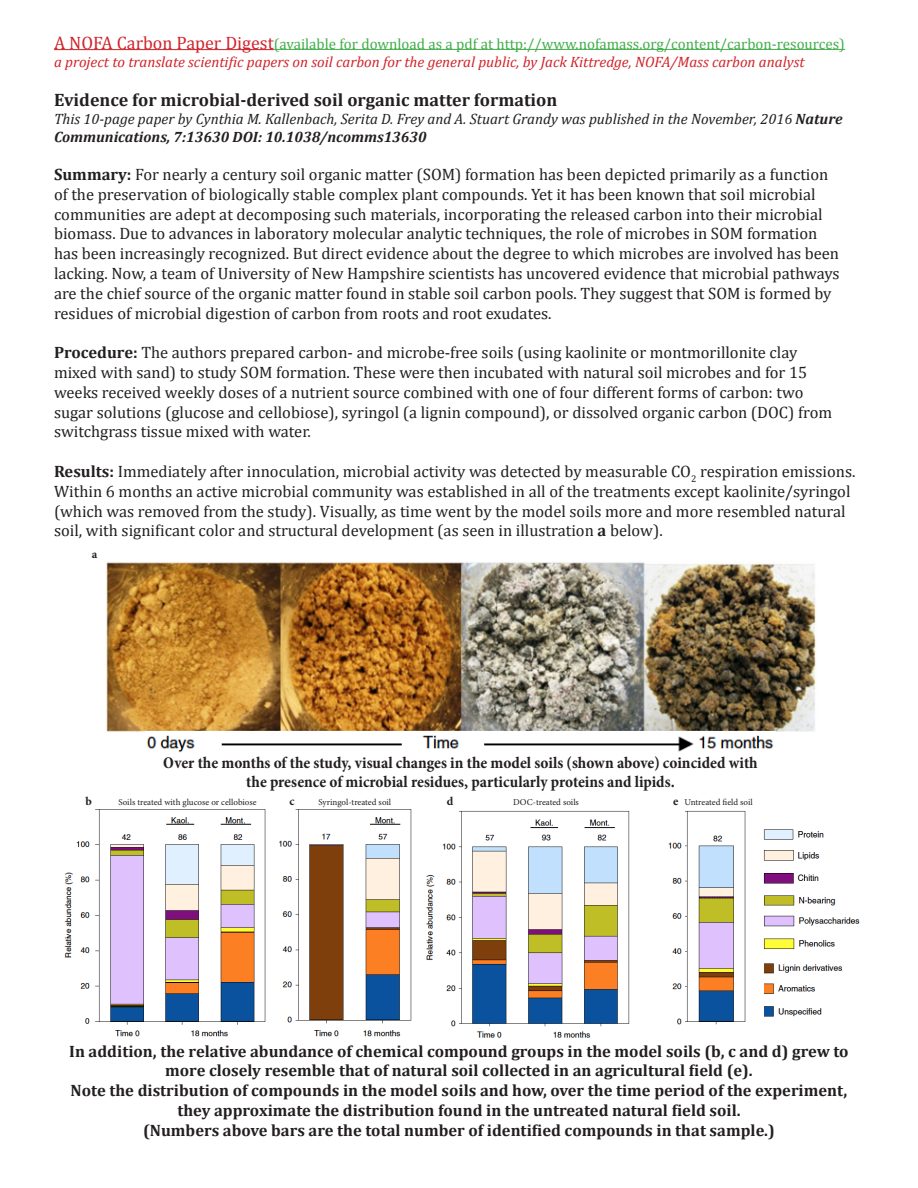
<style>
.page{position:relative;width:918px;height:1188px;background:#fff}
.page>*{position:absolute;margin:0;border:0;box-sizing:border-box;transform-origin:0 0}
.t1{font:700 18px "Cambria";color:#231f20}
.t2{font:16.5px/19.8px "Cambria";color:#231f20}
.t3{font:700 16.5px/19.8px "Cambria";color:#231f20;text-align:center}
.t4{font:700 condensed 16.5px "Minion Pro";color:#231f20}
.t5{font:italic 15px/18px "Cambria";color:#231f20}
.t6{font:italic 15px "Cambria";color:#d1232a}
.t7{font:15px "Cambria";color:#40ae49}
.t8{font:700 12px "Minion Pro";color:#231f20}
.t9{font:9px "Minion Pro";color:#231f20}
.s1{font-size:18px;color:#d1232a}
.s2{font-weight:700}
.s3{font-weight:700;font-size:12px}
</style>
<div class="page">
<hr style="left:54px;top:49px;width:220px;height:1px;background:#d1232a">
<hr style="left:274px;top:49px;width:571px;height:1px;background:#40ae49">
<img style="left:106px;top:562px;width:710px;height:169px">
<img style="left:146px;top:735px;width:628px;height:18px">
<img style="left:64px;top:809px;width:348px;height:228px">
<img style="left:426px;top:810px;width:320px;height:228px">
<img style="left:763px;top:829px;width:61px;height:55px">
<img style="left:764px;top:895px;width:96px;height:54px">
<img style="left:764px;top:963px;width:79px;height:54px">
<p class="t7" style="left:54px;top:35px;width:792px"><span class="s1">A NOFA Carbon Paper Digest</span>(available for download as a pdf at http://www.nofamass.org/content/carbon-resources)</p>
<p class="t6" style="left:54px;top:52px;width:752px">a project to translate scientific papers on soil carbon for the general public, by Jack Kittredge, NOFA/Mass carbon analyst</p>
<p class="t1" style="left:54px;top:89px;width:505px">Evidence for microbial-derived soil organic matter formation</p>
<p class="t5" style="left:54px;top:110px;width:790px">This 10-page paper by Cynthia M. Kallenbach, Serita D. Frey and A. Stuart Grandy was published in the November, 2016 <span class="s2">Nature<br>Communications, 7:13630 DOI: 10.1038/ncomms13630</span></p>
<p class="t2" style="left:54px;top:164px;width:787px"><span class="s2">Summary:</span> For nearly a century soil organic matter (SOM) formation has been depicted primarily as a function of the preservation of biologically stable complex plant compounds. Yet it has been known that soil microbial communities are adept at decomposing such materials, incorporating the released carbon into their microbial biomass. Due to advances in laboratory molecular analytic techniques, the role of microbes in SOM formation has been increasingly recognized. But direct evidence about the degree to which microbes are involved has been lacking. Now, a team of University of New Hampshire scientists has uncovered evidence that microbial pathways are the chief source of the organic matter found in stable soil carbon pools. They suggest that SOM is formed by residues of microbial digestion of carbon from roots and root exudates.</p>
<p class="t2" style="left:54px;top:343px;width:780px"><span class="s2">Procedure:</span> The authors prepared carbon- and microbe-free soils (using kaolinite or montmorillonite clay mixed with sand) to study SOM formation. These were then incubated with natural soil microbes and for 15 weeks received weekly doses of a nutrient source combined with one of four different forms of carbon: two sugar solutions (glucose and cellobiose), syringol (a lignin compound), or dissolved organic carbon (DOC) from switchgrass tissue mixed with water.</p>
<p class="t2" style="left:54px;top:461px;width:803px"><span class="s2">Results:</span> Immediately after innoculation, microbial activity was detected by measurable CO<sub>2</sub> respiration emissions.<br>Within 6 months an active microbial community was established in all of the treatments except kaolinite/syringol (which was removed from the study). Visually, as time went by the model soils more and more resembled natural soil, with significant color and structural development (as seen in illustration <span class="s2">a</span> below).</p>
<p class="t8" style="left:92px;top:545px;width:7px">a</p>
<p class="t4" style="left:163px;top:751px;width:596px">Over the months of the study, visual changes in the model soils (shown above) coincided with</p>
<p class="t4" style="left:246px;top:771px;width:430px">the presence of microbial residues, particularly proteins and lipids.</p>
<p class="t8" style="left:85px;top:793px;width:8px">b</p>
<p class="t9" style="left:118px;top:796px;width:140px">Soils treated with glucose or cellobiose</p>
<p class="t8" style="left:289px;top:793px;width:7px">c</p>
<p class="t9" style="left:319px;top:796px;width:74px">Syringol-treated soil</p>
<p class="t8" style="left:447px;top:793px;width:8px">d</p>
<p class="t9" style="left:513px;top:796px;width:67px">DOC-treated soils</p>
<p class="t9" style="left:673px;top:796px;width:81px"><span class="s3">e</span> Untreated field soil</p>
<p class="t3" style="left:69px;top:1041px;width:781px">In addition, the relative abundance of chemical compound groups in the model soils (b, c and d) grew to more closely resemble that of natural soil collected in an agricultural field (e).</p>
<p class="t3" style="left:71px;top:1080px;width:778px">Note the distribution of compounds in the model soils and how, over the time period of the experiment,</p>
<p class="t3" style="left:177px;top:1100px;width:565px">they approximate the distribution found in the untreated natural field soil.</p>
<p class="t3" style="left:143px;top:1120px;width:633px">(Numbers above bars are the total number of identified compounds in that sample.)</p>
</div>
